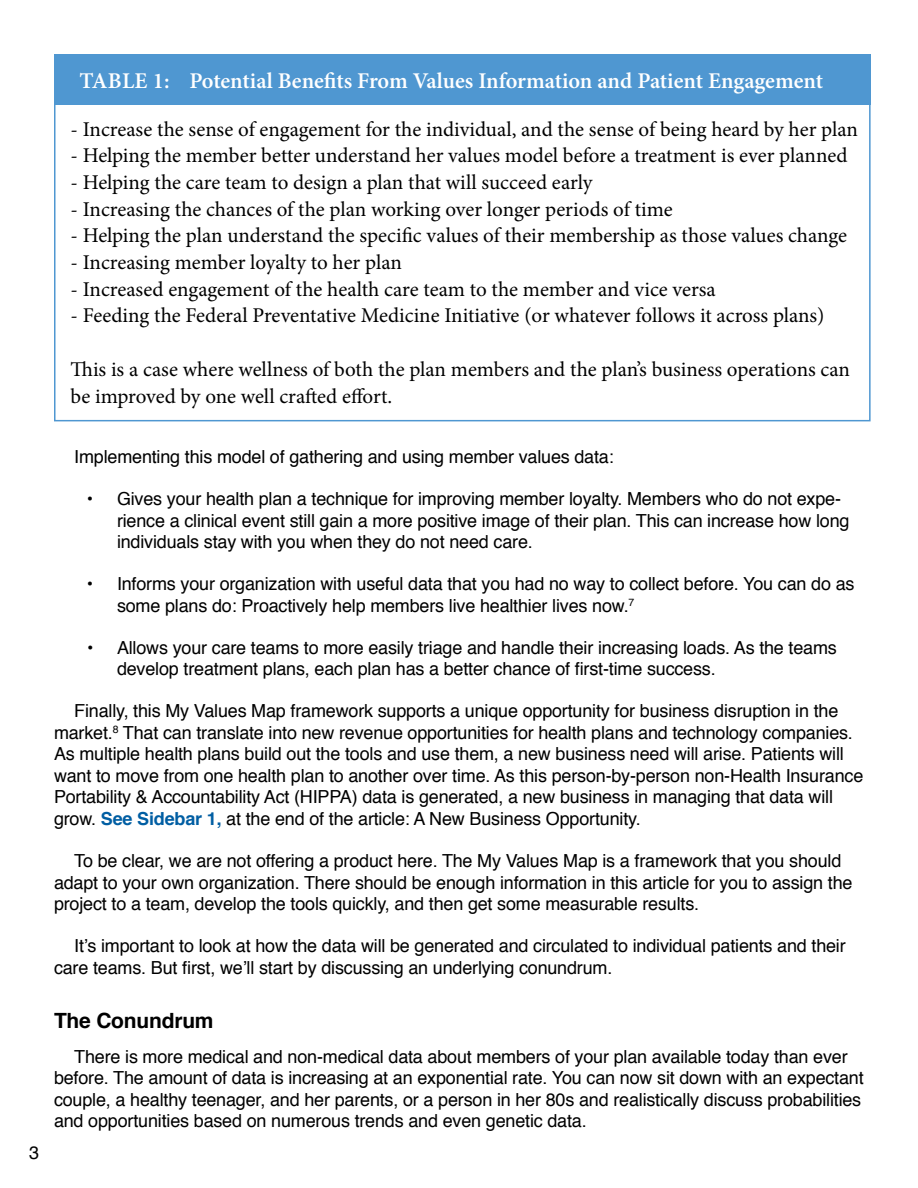
<style>
.page{position:relative;width:918px;height:1188px;background:#fff}
.page>*{position:absolute;margin:0;border:0;box-sizing:border-box;transform-origin:0 0}
.t1{font:600 22.5px "Minion Pro";letter-spacing:-.005em;color:#fff}
.t2{font:21px/26.7px "Minion Pro";letter-spacing:-.005em;color:#000}
.t3{font:700 21px "Helvetica";letter-spacing:-.01em;color:#000}
.t4{font:18px/21.6px "Helvetica";letter-spacing:-.01em;color:#000}
.s1{font-weight:700;color:#005ea3}
</style>
<div class="page">
<div style="left:54px;top:54px;width:817px;height:50px;background:#4f97d1"></div>
<p class="t1" style="left:79px;top:66px;width:745px">TABLE 1: Potential Benefits From Values Information and Patient Engagement</p>
<p class="t2" style="left:71px;top:116px;width:789px">- Increase the sense of engagement for the individual, and the sense of being heard by her plan</p>
<p class="t2" style="left:71px;top:142px;width:779px">- Helping the member better understand her values model before a treatment is ever planned</p>
<p class="t2" style="left:71px;top:169px;width:524px">- Helping the care team to design a plan that will succeed early</p>
<p class="t2" style="left:71px;top:196px;width:604px">- Increasing the chances of the plan working over longer periods of time</p>
<p class="t2" style="left:71px;top:222px;width:778px">- Helping the plan understand the specific values of their membership as those values change</p>
<p class="t2" style="left:71px;top:249px;width:333px">- Increasing member loyalty to her plan</p>
<p class="t2" style="left:71px;top:276px;width:647px">- Increased engagement of the health care team to the member and vice versa</p>
<p class="t2" style="left:71px;top:302px;width:756px">- Feeding the Federal Preventative Medicine Initiative (or whatever follows it across plans)</p>
<p class="t2" style="left:71px;top:356px;width:781px">This is a case where wellness of both the plan members and the plan’s business operations can be improved by one well crafted effort.</p>
<p class="t4" style="left:29px;top:1143px;width:12px">3</p>
<p class="t4" style="left:74px;top:447px;width:541px">Implementing this model of gathering and using member values data:</p>
<p class="t4" style="left:117px;top:489px;width:734px;text-indent:-30px">• Gives your health plan a technique for improving member loyalty. Members who do not expe&shy;rience a clinical event still gain a more positive image of their plan. This can increase how long individuals stay with you when they do not need care.</p>
<p class="t4" style="left:117px;top:574px;width:739px;text-indent:-30px">• Informs your organization with useful data that you had no way to collect before. You can do as some plans do: Proactively help members live healthier lives now.<sup>7</sup></p>
<p class="t4" style="left:117px;top:637px;width:721px;text-indent:-30px">• Allows your care teams to more easily triage and handle their increasing loads. As the teams develop treatment plans, each plan has a better chance of first-time success.</p>
<p class="t4" style="left:54px;top:701px;width:811px;text-indent:20px">Finally, this My Values Map framework supports a unique opportunity for business disruption in the market.<sup>8</sup> That can translate into new revenue opportunities for health plans and technology companies.<br>As multiple health plans build out the tools and use them, a new business need will arise. Patients will want to move from one health plan to another over time. As this person-by-person non-Health Insurance Portability &amp; Accountability Act (HIPPA) data is generated, a new business in managing that data will grow. <span class="s1">See Sidebar 1,</span> at the end of the article: A New Business Opportunity.</p>
<p class="t4" style="left:54px;top:850px;width:800px;text-indent:20px">To be clear, we are not offering a product here. The My Values Map is a framework that you should adapt to your own organization. There should be enough information in this article for you to assign the project to a team, develop the tools quickly, and then get some measurable results.</p>
<p class="t4" style="left:54px;top:935px;width:793px;text-indent:20px">It’s important to look at how the data will be generated and circulated to individual patients and their care teams. But first, we’ll start by discussing an underlying conundrum.</p>
<p class="t3" style="left:54px;top:1003px;width:161px">The Conundrum</p>
<p class="t4" style="left:54px;top:1046px;width:811px;text-indent:20px">There is more medical and non-medical data about members of your plan available today than ever before. The amount of data is increasing at an exponential rate. You can now sit down with an expectant couple, a healthy teenager, and her parents, or a person in her 80s and realistically discuss probabilities and opportunities based on numerous trends and even genetic data.</p>
</div>
